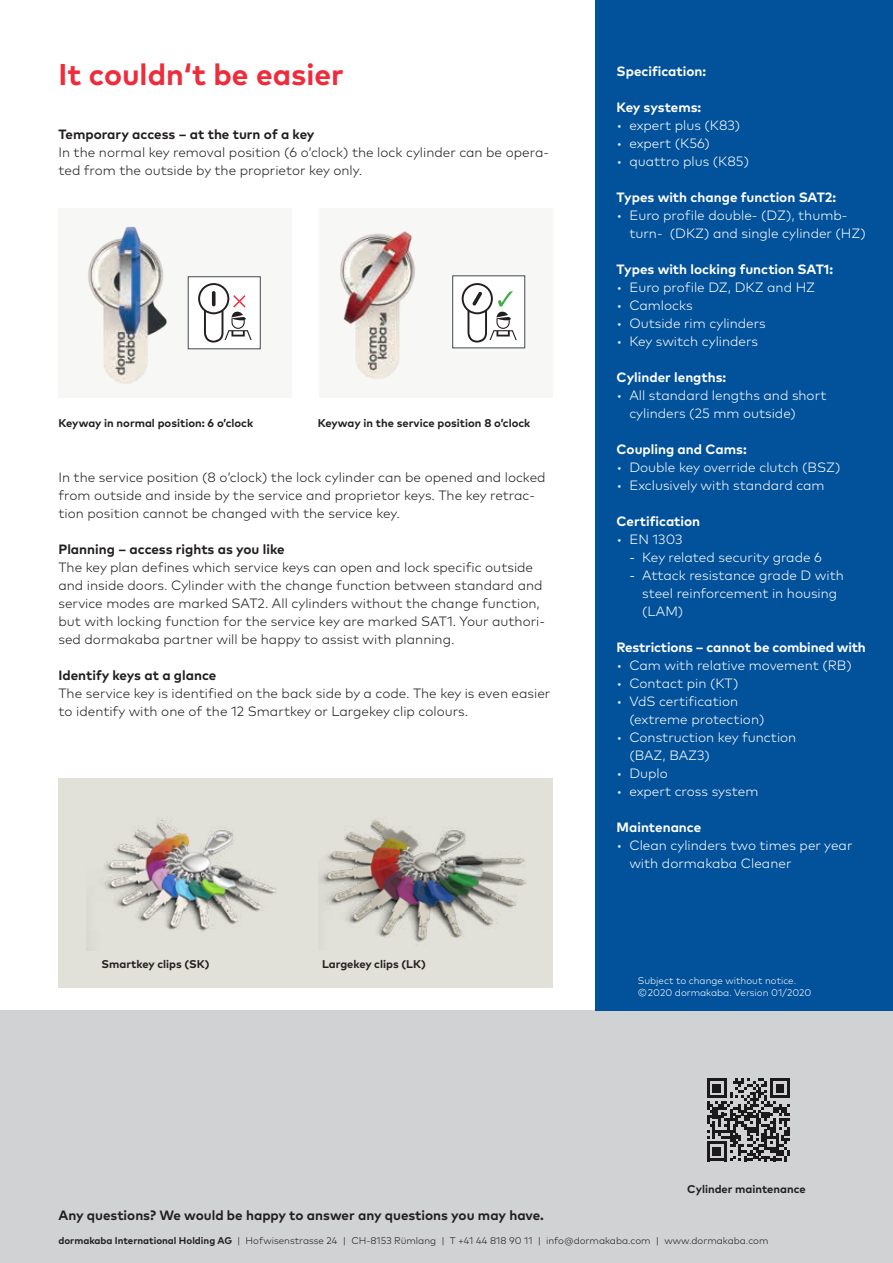
<style>
.page{position:relative;width:893px;height:1263px;background:#fff}
.page>*{position:absolute;margin:0;border:0;box-sizing:border-box;transform-origin:0 0}
.t1{font:700 30px "Mark Pro";color:#ee2c3b}
.t2{font:300 13.5px/18px "Mark Pro";color:#231f20}
.t3{font:300 13.5px/18px "Mark Pro";color:#fff}
.t4{font:700 13.5px "Mark Pro";color:#fff}
.t5{font:700 13.5px "Mark Pro";color:#231f20}
.t6{font:700 11.25px "Mark Pro";color:#231f20}
.t7{font:300 9.75px "Mark Pro";color:#231f20}
.t8{font:300 9.75px/12px "Mark Pro";color:#fff}
.s1{font-weight:400}
.s2{font-weight:700}
</style>
<div class="page">
<div style="left:0;top:1010px;width:597px;height:253px;background:#d1d2d4"></div>
<div style="left:595px;top:1010px;width:298px;height:253px;background:#d1d2d4"></div>
<div style="left:595px;top:0;width:298px;height:1010px;background:#01519b"></div>
<div style="left:58px;top:778px;width:495px;height:210px;background:#e2e1d9"></div>
<img style="left:319px;top:819px;width:207px;height:123px">
<img style="left:104px;top:820px;width:173px;height:111px">
<div style="left:58px;top:208px;width:234px;height:189px;background:#f7f7f5"></div>
<div style="left:319px;top:208px;width:234px;height:190px;background:#f7f7f5"></div>
<div style="left:188px;top:276px;width:73px;height:73px;background:#fff;border:1px solid #41494e"></div>
<svg style="left:198px;top:283px;width:54px;height:60px"></svg>
<div style="left:452px;top:276px;width:73px;height:72px;background:#fff;border:1px solid #41494e"></div>
<svg style="left:462px;top:283px;width:55px;height:60px"></svg>
<img style="left:340px;top:231px;width:75px;height:148px">
<img style="left:88px;top:226px;width:100px;height:157px">
<svg style="left:707px;top:1078px;width:83px;height:83px"></svg>
<h1 class="t1" style="left:58px;top:52px;width:287px">It couldn‘t be easier</h1>
<p class="t5" style="left:58px;top:124px;width:258px">Temporary access – at the turn of a key</p>
<p class="t2" style="left:58px;top:143px;width:492px">In the normal key removal position (6 o‘clock) the lock cylinder can be opera&shy;ted from the outside by the proprietor key only.</p>
<p class="t6" style="left:59px;top:415px;width:196px">Keyway in normal position: 6 o’clock</p>
<p class="t6" style="left:318px;top:415px;width:214px">Keyway in the service position 8 o’clock</p>
<p class="t2" style="left:58px;top:467px;width:489px">In the service position (8 o‘clock) the lock cylinder can be opened and locked from outside and inside by the service and proprietor keys. The key retrac&shy;tion position cannot be changed with the service key.</p>
<p class="t5" style="left:58px;top:538px;width:228px">Planning – access rights as you like</p>
<p class="t2" style="left:58px;top:557px;width:488px">The key plan defines which service keys can open and lock specific outside and inside doors. Cylinder with the change function between standard and service modes are marked SAT2. All cylinders without the change function, but with locking function for the service key are marked SAT1. Your authori&shy;sed dormakaba partner will be happy to assist with planning.</p>
<p class="t5" style="left:58px;top:664px;width:159px">Identify keys at a glance</p>
<p class="t2" style="left:58px;top:683px;width:493px">The service key is identified on the back side by a code. The key is even easier to identify with one of the 12 Smartkey or Largekey clip colours.</p>
<p class="t6" style="left:102px;top:955px;width:109px">Smartkey clips (SK)</p>
<p class="t6" style="left:322px;top:955px;width:105px">Largekey clips (LK)</p>
<p class="t4" style="left:617px;top:61px;width:91px">Specification:</p>
<p class="t4" style="left:617px;top:97px;width:86px">Key systems:</p>
<p class="t3" style="left:617px;top:116px;width:125px">• expert plus (K83)</p>
<p class="t3" style="left:617px;top:134px;width:95px">• expert (K56)</p>
<p class="t3" style="left:617px;top:152px;width:134px">• quattro plus (K85)</p>
<p class="t4" style="left:617px;top:187px;width:221px">Types with change function SAT2:</p>
<p class="t3" style="left:629px;top:206px;width:238px;text-indent:-13px">• Euro profile double- (DZ), thumb&shy;turn- (DKZ) and single cylinder (HZ)</p>
<p class="t4" style="left:617px;top:259px;width:218px">Types with locking function SAT1:</p>
<p class="t3" style="left:617px;top:278px;width:200px">• Euro profile DZ, DKZ and HZ</p>
<p class="t3" style="left:617px;top:296px;width:78px">• Camlocks</p>
<p class="t3" style="left:617px;top:314px;width:151px">• Outside rim cylinders</p>
<p class="t3" style="left:617px;top:332px;width:143px">• Key switch cylinders</p>
<p class="t4" style="left:617px;top:367px;width:111px">Cylinder lengths:</p>
<p class="t3" style="left:629px;top:386px;width:199px;text-indent:-13px">• All standard lengths and short cylinders (25 mm outside)</p>
<p class="t4" style="left:617px;top:439px;width:132px">Coupling and Cams:</p>
<p class="t3" style="left:617px;top:458px;width:225px">• Double key override clutch (BSZ)</p>
<p class="t3" style="left:617px;top:476px;width:209px">• Exclusively with standard cam</p>
<p class="t4" style="left:617px;top:511px;width:85px">Certification</p>
<p class="t3" style="left:617px;top:530px;width:68px">• EN 1303</p>
<p class="t3" style="left:629px;top:548px;width:194px"><span class="s1">-</span> Key related security grade 6</p>
<p class="t3" style="left:642px;top:566px;width:203px;text-indent:-13px"><span class="s1">-</span> Attack resistance grade D with steel reinforcement in housing (LAM)</p>
<p class="t4" style="left:617px;top:637px;width:251px">Restrictions – cannot be combined with</p>
<p class="t3" style="left:617px;top:656px;width:237px">• Cam with relative movement (RB)</p>
<p class="t3" style="left:617px;top:674px;width:123px">• Contact pin (KT)</p>
<p class="t3" style="left:629px;top:692px;width:137px;text-indent:-13px">• VdS certification (extreme protection)</p>
<p class="t3" style="left:629px;top:728px;width:169px;text-indent:-13px">• Construction key function (BAZ, BAZ3)</p>
<p class="t3" style="left:617px;top:764px;width:53px">• Duplo</p>
<p class="t3" style="left:617px;top:782px;width:143px">• expert cross system</p>
<p class="t4" style="left:617px;top:817px;width:86px">Maintenance</p>
<p class="t3" style="left:629px;top:836px;width:225px;text-indent:-13px">• Clean cylinders two times per year with dormakaba Cleaner</p>
<p class="t8" style="left:638px;top:973px;width:175px">Subject to change without notice.<br>© 2020 dormakaba. Version 01/2020</p>
<p class="t6" style="left:687px;top:1180px;width:120px">Cylinder maintenance</p>
<p class="t5" style="left:58px;top:1204px;width:487px">Any questions? We would be happy to answer any questions you may have.</p>
<p class="t7" style="left:58px;top:1233px;width:712px"><span class="s2">dormakaba International Holding AG</span> | Hofwisenstrasse 24 | CH-8153 Rümlang | T +41 44 818 90 11 | info@dormakaba.com | www.dormakaba.com</p>
</div>
